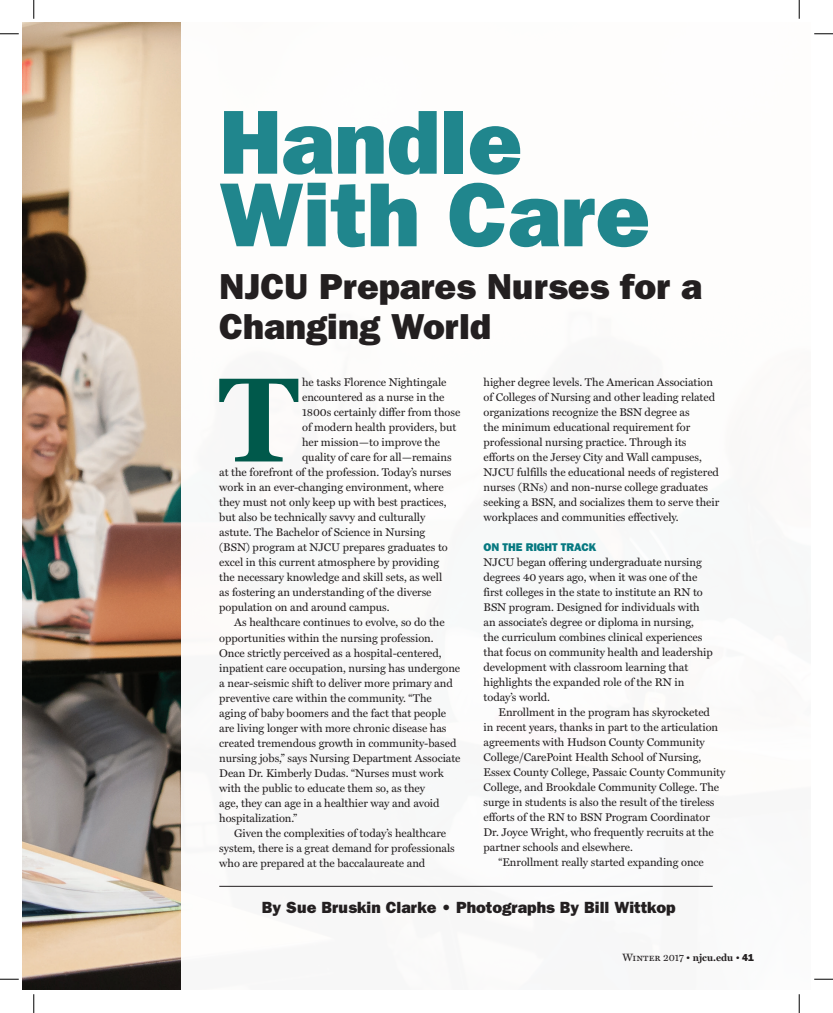
<style>
.page{position:relative;width:833px;height:1013px;background:#fff}
.page>*{position:absolute;margin:0;border:0;box-sizing:border-box;transform-origin:0 0}
.t1{font:700 121px "Miller Text";color:#00594b}
.t2{font:91.25px/72.5px "ITC Franklin Gothic Std Hvy";color:#077981}
.t3{font:36.25px/40px "ITC Franklin Gothic Std Hvy";color:#231f20}
.t4{font:16.25px "ITC Franklin Gothic Std Hvy";color:#231f20}
.t5{font:11.25px/15px "Miller Text";letter-spacing:-.005em;color:#231f20}
.t6{font:11.25px "ITC Franklin Gothic Std Hvy";letter-spacing:-.005em;color:#077981}
.t7{font:700 10px "Miller Text";color:#231f20}
.s1{font-family:"Miller Text Roman SC";font-weight:400;font-size:10.62px}
.s2{font-weight:400}
.s3{font-family:"Miller Text Roman SC";font-weight:400}
.s4{font-family:"ITC Franklin Gothic Std Hvy";font-weight:400}
</style>
<div class="page">
<img style="left:23px;top:23px;width:158px;height:966px">
<hr style="left:219px;top:886px;width:493px;height:1px;background:#231f20">
<svg style="left:0;top:33px;width:19px;height:2px"></svg>
<svg style="left:814px;top:33px;width:19px;height:2px"></svg>
<svg style="left:0;top:978px;width:19px;height:2px"></svg>
<svg style="left:814px;top:978px;width:19px;height:2px"></svg>
<svg style="left:33px;top:0;width:2px;height:19px"></svg>
<svg style="left:33px;top:994px;width:2px;height:19px"></svg>
<svg style="left:798px;top:0;width:2px;height:19px"></svg>
<svg style="left:798px;top:994px;width:2px;height:19px"></svg>
<h2 class="t2" style="left:219px;top:106px;width:432px">Handle<br>With Care</h2>
<h3 class="t3" style="left:219px;top:267px;width:484px">NJCU Prepares Nurses for a<br>Changing World</h3>
<h1 class="t1" style="left:218px;top:348px;width:82px">T</h1>
<p class="t5" style="left:302px;top:375px;width:146px">he tasks Florence Nightingale</p>
<p class="t5" style="left:302px;top:390px;width:144px">encountered as a nurse in the</p>
<p class="t5" style="left:302px;top:405px;width:160px">1800s certainly differ from those</p>
<p class="t5" style="left:302px;top:420px;width:156px">of modern health providers, but</p>
<p class="t5" style="left:302px;top:435px;width:140px">her mission—to improve the</p>
<p class="t5" style="left:302px;top:450px;width:151px">quality of care for all—remains</p>
<p class="t5" style="left:219px;top:465px;width:234px">at the forefront of the profession. Today’s nurses</p>
<p class="t5" style="left:219px;top:480px;width:226px">work in an ever-changing environment, where</p>
<p class="t5" style="left:219px;top:495px;width:229px">they must not only keep up with best practices,</p>
<p class="t5" style="left:219px;top:510px;width:207px">but also be technically savvy and culturally</p>
<p class="t5" style="left:219px;top:525px;width:207px">astute. The Bachelor of Science in Nursing</p>
<p class="t5" style="left:219px;top:540px;width:230px">(BSN) program at NJCU prepares graduates to</p>
<p class="t5" style="left:219px;top:555px;width:221px">excel in this current atmosphere by providing</p>
<p class="t5" style="left:219px;top:570px;width:224px">the necessary knowledge and skill sets, as well</p>
<p class="t5" style="left:219px;top:585px;width:214px">as fostering an understanding of the diverse</p>
<p class="t5" style="left:219px;top:600px;width:172px">population on and around campus.</p>
<p class="t5" style="left:234px;top:615px;width:212px">As healthcare continues to evolve, so do the</p>
<p class="t5" style="left:219px;top:630px;width:216px">opportunities within the nursing profession.</p>
<p class="t5" style="left:219px;top:645px;width:224px">Once strictly perceived as a hospital-centered,</p>
<p class="t5" style="left:219px;top:660px;width:242px">inpatient care occupation, nursing has undergone</p>
<p class="t5" style="left:219px;top:675px;width:235px">a near-seismic shift to deliver more primary and</p>
<p class="t5" style="left:219px;top:690px;width:214px">preventive care within the community. “The</p>
<p class="t5" style="left:219px;top:705px;width:228px">aging of baby boomers and the fact that people</p>
<p class="t5" style="left:219px;top:720px;width:229px">are living longer with more chronic disease has</p>
<p class="t5" style="left:219px;top:735px;width:239px">created tremendous growth in community-based</p>
<p class="t5" style="left:219px;top:750px;width:243px">nursing jobs,” says Nursing Department Associate</p>
<p class="t5" style="left:219px;top:765px;width:226px">Dean Dr. Kimberly Dudas. “Nurses must work</p>
<p class="t5" style="left:219px;top:780px;width:207px">with the public to educate them so, as they</p>
<p class="t5" style="left:219px;top:795px;width:222px">age, they can age in a healthier way and avoid</p>
<p class="t5" style="left:219px;top:810px;width:79px">hospitalization.”</p>
<p class="t5" style="left:234px;top:825px;width:213px">Given the complexities of today’s healthcare</p>
<p class="t5" style="left:219px;top:840px;width:237px">system, there is a great demand for professionals</p>
<p class="t5" style="left:219px;top:855px;width:207px">who are prepared at the baccalaureate and</p>
<p class="t5" style="left:483px;top:375px;width:237px">higher degree levels. The American Association of Colleges of Nursing and other leading related organizations recognize the BSN degree as<br>the minimum educational requirement for professional nursing practice. Through its efforts on the Jersey City and Wall campuses, NJCU fulfills the educational needs of registered nurses (RNs) and non-nurse college graduates seeking a BSN, and socializes them to serve their workplaces and communities effectively.</p>
<p class="t6" style="left:483px;top:541px;width:114px">ON THE RIGHT TRACK</p>
<p class="t5" style="left:483px;top:555px;width:231px">NJCU began offering undergraduate nursing degrees 40 years ago, when it was one of the first colleges in the state to institute an RN to BSN program. Designed for individuals with an associate’s degree or diploma in nursing,<br>the curriculum combines clinical experiences that focus on community health and leadership development with classroom learning that highlights the expanded role of the RN in today’s world.</p>
<p class="t5" style="left:498px;top:705px;width:213px">Enrollment in the program has skyrocketed</p>
<p class="t5" style="left:483px;top:720px;width:236px">in recent years, thanks in part to the articulation</p>
<p class="t5" style="left:483px;top:735px;width:223px">agreements with Hudson County Community</p>
<p class="t5" style="left:483px;top:750px;width:219px">College/CarePoint Health School of Nursing,</p>
<p class="t5" style="left:483px;top:765px;width:243px">Essex County College, Passaic County Community</p>
<p class="t5" style="left:483px;top:780px;width:237px">College, and Brookdale Community College. The</p>
<p class="t5" style="left:483px;top:795px;width:232px">surge in students is also the result of the tireless</p>
<p class="t5" style="left:483px;top:810px;width:228px">efforts of the RN to BSN Program Coordinator</p>
<p class="t5" style="left:483px;top:825px;width:232px">Dr. Joyce Wright, who frequently recruits at the</p>
<p class="t5" style="left:483px;top:840px;width:151px">partner schools and elsewhere.</p>
<p class="t5" style="left:498px;top:855px;width:207px">“Enrollment really started expanding once</p>
<h3 class="t4" style="left:262px;top:897px;width:415px">By Sue Bruskin Clarke • Photographs By Bill Wittkop</h3>
<p class="t7" style="left:622px;top:952px;width:133px"><span class="s1">Winter</span> <span class="s2">2017 •</span> njcu.edu <span class="s3">•</span> <span class="s4">41</span></p>
</div>
